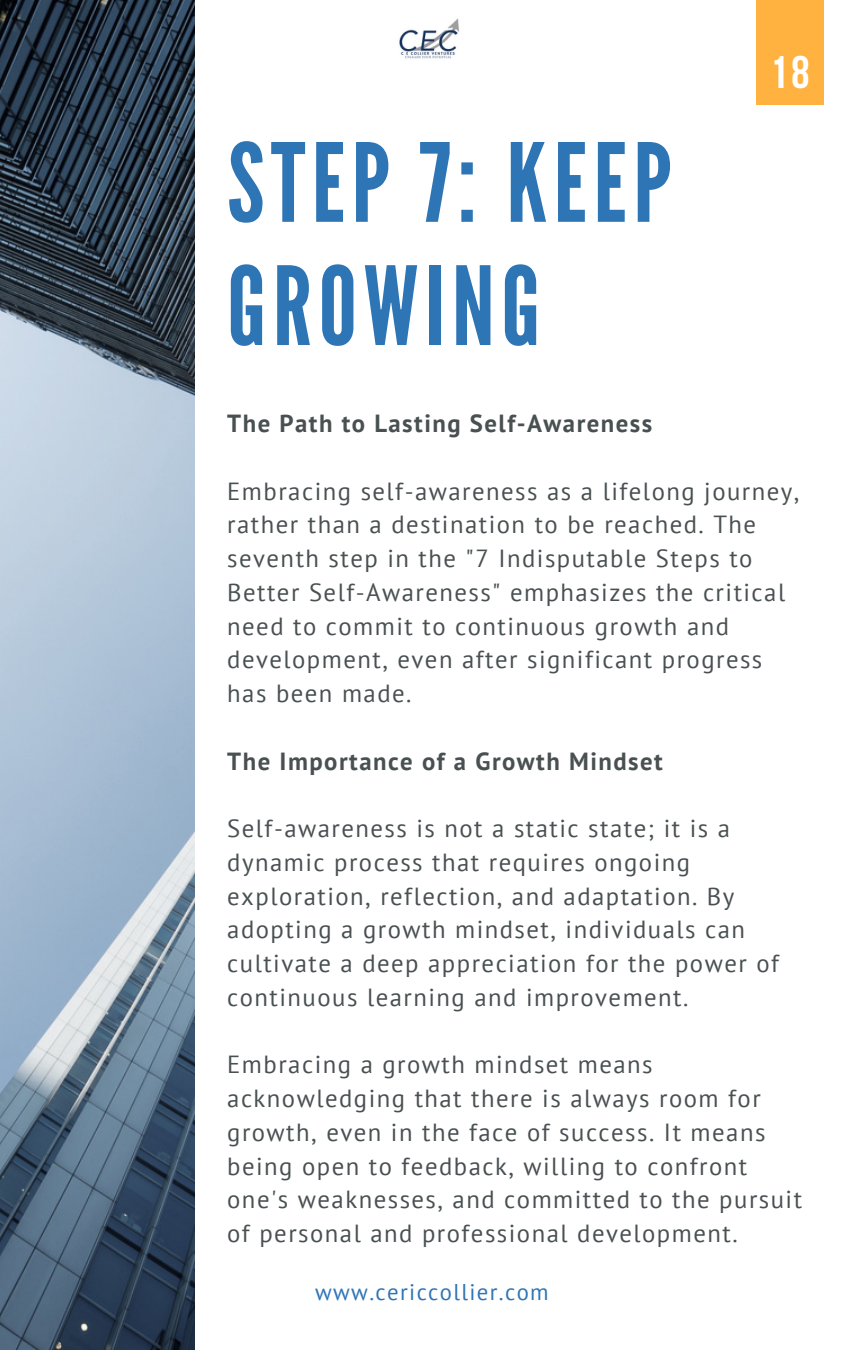
<style>
.page{position:relative;width:864px;height:1350px;background:#fff}
.page>*{position:absolute;margin:0;border:0;box-sizing:border-box;transform-origin:0 0}
.t1{font:108.67px/123.3px "League Gothic";letter-spacing:.06em;color:#2e75b6}
.t2{font:700 45.45px "Bebas Neue";color:#fff}
.t3{font:24.75px/33.8px "PT Sans";letter-spacing:.06em;color:#495052}
.t4{font:700 24.75px "PT Sans";letter-spacing:.06em;color:#495052}
.t5{font:22.72px "PT Sans";letter-spacing:.06em;color:#2e75b6}
</style>
<div class="page">
<img style="left:0;top:0;width:194px;height:1350px">
<div style="left:756px;top:0;width:67px;height:105px;background:#ffb23f"></div>
<img style="left:399px;top:18px;width:60px;height:41px">
<h1 class="t1" style="left:227px;top:124px;width:446px">STEP 7: KEEP<br>GROWING</h1>
<p class="t4" style="left:227px;top:407px;width:427px">The Path to Lasting Self-Awareness</p>
<h2 class="t2" style="left:770px;top:54px;width:41px">18</h2>
<p class="t3" style="left:227px;top:474px;width:574px">Embracing self-awareness as a lifelong journey, rather than a destination to be reached. The seventh step in the "7 Indisputable Steps to Better Self-Awareness" emphasizes the critical need to commit to continuous growth and development, even after significant progress has been made.</p>
<p class="t4" style="left:227px;top:744px;width:437px">The Importance of a Growth Mindset</p>
<p class="t3" style="left:227px;top:811px;width:553px">Self-awareness is not a static state; it is a dynamic process that requires ongoing exploration, reflection, and adaptation. By adopting a growth mindset, individuals can cultivate a deep appreciation for the power of continuous learning and improvement.</p>
<p class="t3" style="left:227px;top:1047px;width:576px">Embracing a growth mindset means acknowledging that there is always room for growth, even in the face of success. It means being open to feedback, willing to confront one's weaknesses, and committed to the pursuit of personal and professional development.</p>
<p class="t5" style="left:315px;top:1277px;width:235px">www.cericcollier.com</p>
</div>
